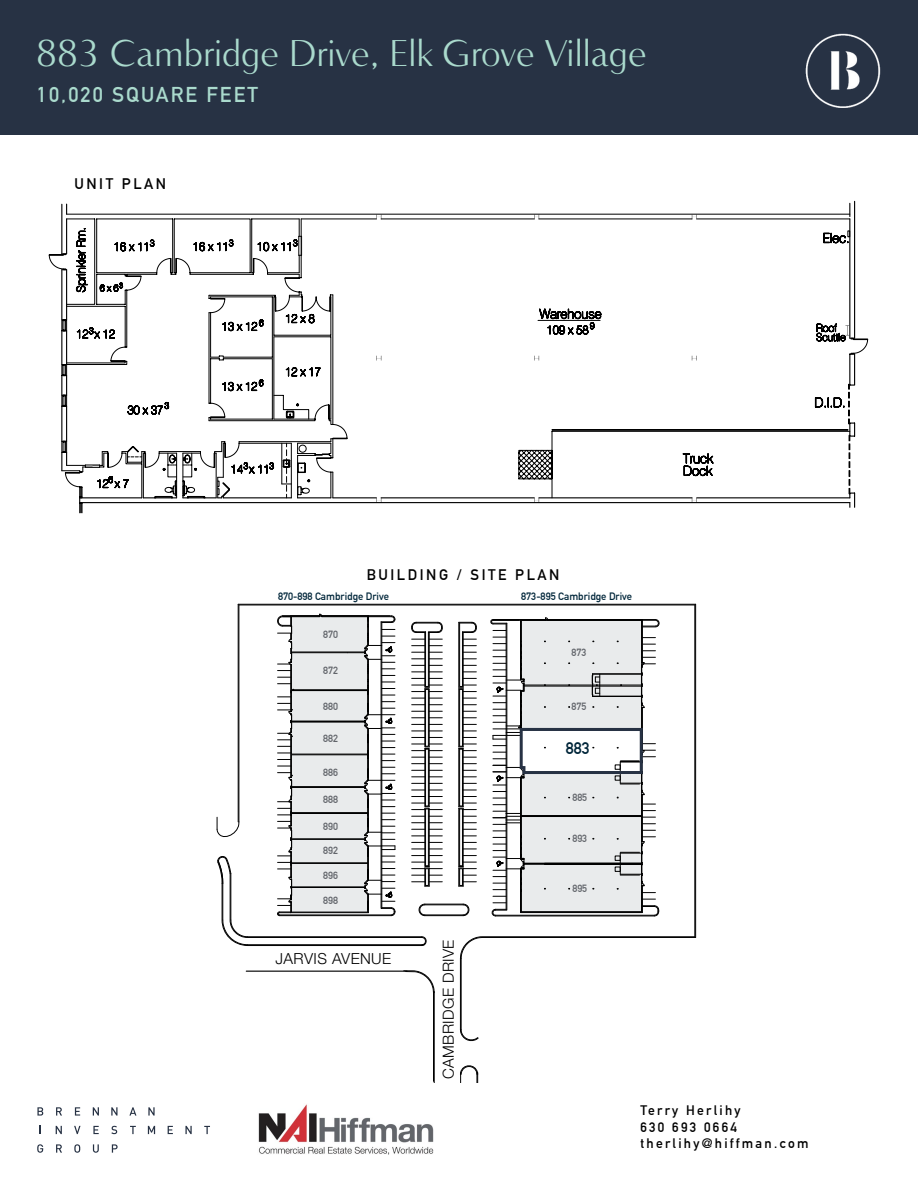
<style>
.page{position:relative;width:918px;height:1188px;background:#fff}
.page>*{position:absolute;margin:0;border:0;box-sizing:border-box;transform-origin:0 0}
.t1{font:300 36px "Accent Graphic";color:#aadacd}
.t2{font:700 21px "DIN Alternate";letter-spacing:.1em;color:#aadacd}
.t3{font:700 16.5px "DIN Alternate";color:#00263a}
.t4{font:300 15.3px "Helvetica Neue LT Std";letter-spacing:.025em;color:#000}
.t5{font:700 15px "DIN Alternate";letter-spacing:.17em;color:#000}
.t6{font:700 13.5px/16.2px "DIN Alternate";letter-spacing:.17em;color:#000}
.t7{font:700 10.5px "DIN Alternate";color:#00263a}
.t8{font:700 10.35px "DIN Alternate";color:#61646a}
</style>
<div class="page">
<div style="left:0;top:0;width:918px;height:135px;background:#273244"></div>
<img style="left:805px;top:33px;width:76px;height:75px">
<svg style="left:37px;top:1107px;width:6px;height:9px"></svg>
<svg style="left:56px;top:1107px;width:6px;height:9px"></svg>
<svg style="left:75px;top:1107px;width:5px;height:9px"></svg>
<svg style="left:93px;top:1107px;width:6px;height:9px"></svg>
<svg style="left:111px;top:1107px;width:7px;height:9px"></svg>
<svg style="left:129px;top:1107px;width:7px;height:9px"></svg>
<svg style="left:148px;top:1107px;width:7px;height:9px"></svg>
<svg style="left:56px;top:1126px;width:6px;height:8px"></svg>
<svg style="left:74px;top:1126px;width:7px;height:8px"></svg>
<svg style="left:93px;top:1126px;width:6px;height:8px"></svg>
<svg style="left:111px;top:1126px;width:6px;height:8px"></svg>
<svg style="left:37px;top:1144px;width:6px;height:9px"></svg>
<svg style="left:56px;top:1144px;width:6px;height:9px"></svg>
<svg style="left:74px;top:1144px;width:6px;height:9px"></svg>
<svg style="left:93px;top:1144px;width:6px;height:9px"></svg>
<svg style="left:112px;top:1144px;width:6px;height:9px"></svg>
<svg style="left:130px;top:1126px;width:6px;height:8px"></svg>
<svg style="left:148px;top:1126px;width:7px;height:8px"></svg>
<svg style="left:168px;top:1126px;width:5px;height:8px"></svg>
<svg style="left:185px;top:1126px;width:7px;height:8px"></svg>
<svg style="left:204px;top:1126px;width:6px;height:8px"></svg>
<img style="left:258px;top:1104px;width:176px;height:50px">
<hr style="left:239px;top:605px;width:1px;height:217px;background:#000">
<hr style="left:239px;top:605px;width:456px;height:1px;background:#000">
<hr style="left:425px;top:904px;width:38px;height:1px;background:#000">
<hr style="left:460px;top:959px;width:1px;height:71px;background:#000">
<hr style="left:434px;top:992px;width:1px;height:91px;background:#000">
<hr style="left:433px;top:992px;width:1px;height:89px;background:#000">
<svg style="left:460px;top:1065px;width:18px;height:18px"></svg>
<svg style="left:460px;top:1030px;width:19px;height:12px"></svg>
<hr style="left:461px;top:959px;width:1px;height:71px;background:#000">
<svg style="left:460px;top:936px;width:235px;height:23px"></svg>
<hr style="left:482px;top:937px;width:214px;height:1px;background:#000">
<svg style="left:403px;top:970px;width:32px;height:23px"></svg>
<hr style="left:695px;top:604px;width:1px;height:333px;background:#000">
<hr style="left:425px;top:905px;width:38px;height:1px;background:#000">
<svg style="left:463px;top:904px;width:7px;height:12px"></svg>
<hr style="left:425px;top:915px;width:38px;height:1px;background:#000">
<hr style="left:238px;top:604px;width:458px;height:1px;background:#000">
<hr style="left:238px;top:604px;width:1px;height:218px;background:#000">
<hr style="left:246px;top:971px;width:161px;height:1px;background:#000">
<svg style="left:459px;top:622px;width:18px;height:265px"></svg>
<svg style="left:217px;top:614px;width:226px;height:332px"></svg>
<svg style="left:490px;top:617px;width:170px;height:300px"></svg>
<hr style="left:854px;top:201px;width:1px;height:137px;background:#000">
<svg style="left:49px;top:203px;width:807px;height:310px"></svg>
<h1 class="t1" style="left:35px;top:26px;width:613px">883 Cambridge Drive, Elk Grove Village</h1>
<h2 class="t2" style="left:37px;top:78px;width:223px">10,020 SQUARE FEET</h2>
<h3 class="t5" style="left:75px;top:172px;width:93px">UNIT PLAN</h3>
<h3 class="t5" style="left:367px;top:563px;width:194px">BUILDING / SITE PLAN</h3>
<p class="t7" style="left:278px;top:589px;width:112px">870-898 Cambridge Drive</p>
<p class="t7" style="left:521px;top:589px;width:112px">873-895 Cambridge Drive</p>
<p class="t8" style="left:323px;top:627px;width:16px">870</p>
<p class="t8" style="left:323px;top:663px;width:16px">872</p>
<p class="t8" style="left:572px;top:698px;width:16px">875</p>
<p class="t8" style="left:572px;top:644px;width:16px">873</p>
<p class="t8" style="left:323px;top:698px;width:16px">880</p>
<p class="t8" style="left:323px;top:731px;width:16px">882</p>
<p class="t8" style="left:323px;top:764px;width:16px">886</p>
<p class="t8" style="left:323px;top:792px;width:16px">888</p>
<p class="t8" style="left:323px;top:818px;width:16px">890</p>
<p class="t8" style="left:323px;top:843px;width:16px">892</p>
<p class="t8" style="left:323px;top:868px;width:16px">896</p>
<p class="t8" style="left:323px;top:892px;width:16px">898</p>
<h3 class="t3" style="left:566px;top:736px;width:25px">883</h3>
<p class="t8" style="left:572px;top:789px;width:16px">885</p>
<p class="t8" style="left:572px;top:831px;width:16px">893</p>
<p class="t8" style="left:572px;top:880px;width:16px">895</p>
<h3 class="t4" style="left:276px;top:949px;width:117px">JARVIS AVENUE</h3>
<h3 class="t4" style="left:439px;top:1079px;width:141px;rotate:-90deg">CAMBRIDGE DRIVE</h3>
<h3 class="t6" style="left:640px;top:1102px;width:170px">Terry Herlihy<br>630 693 0664 therlihy@hiffman.com</h3>
</div>
